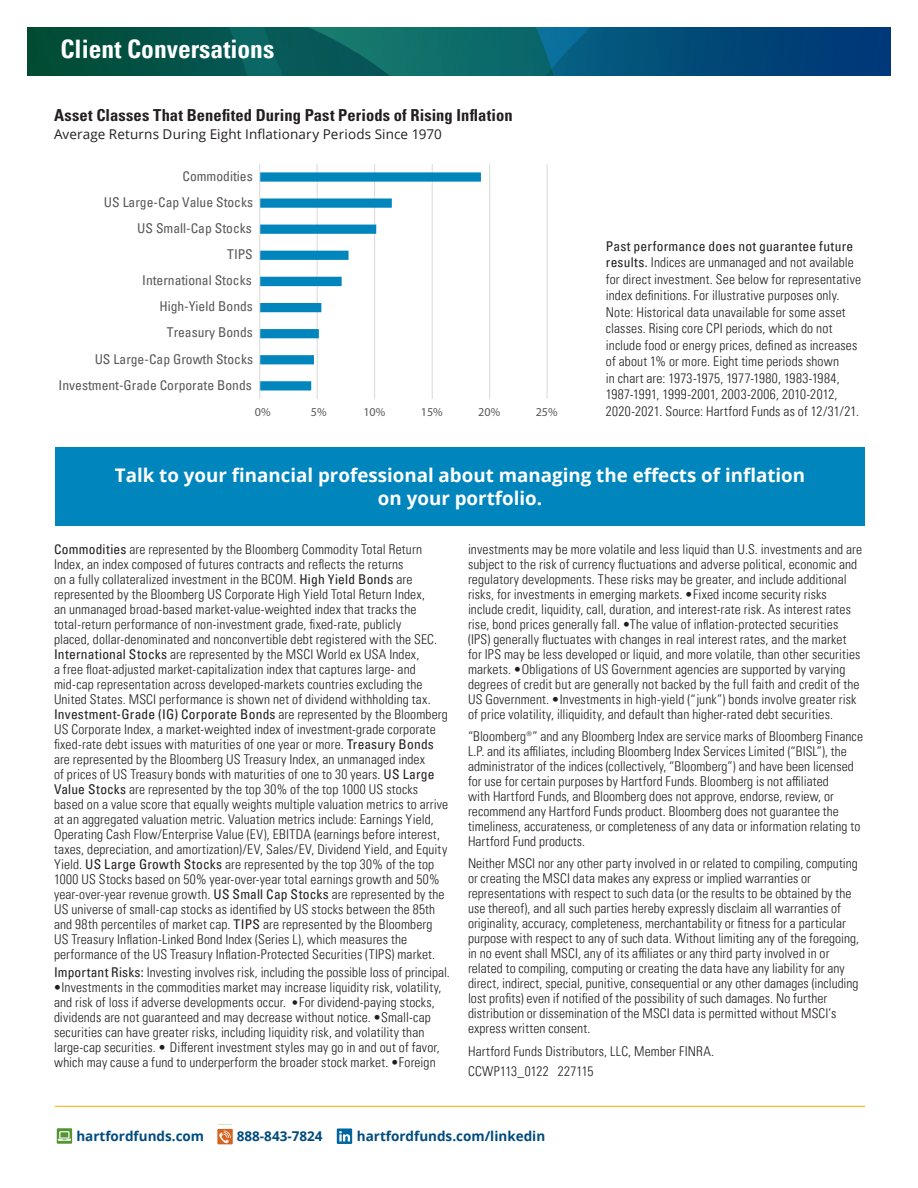
<style>
.page{position:relative;width:918px;height:1188px;background:#fff}
.page>*{position:absolute;margin:0;border:0;box-sizing:border-box;transform-origin:0 0}
.t1{font:700 condensed 25.5px "Univers LT Pro";color:#fff}
.Pull_Quote{font:700 18.75px/22.5px "Open Sans";color:#fff;text-align:center}
.t2{font:700 condensed 16.5px "Univers";letter-spacing:.005em;color:#231f20}
.t3{font:condensed 13.65px "Univers LT Pro";color:#595959}
.Footnote{font:300 condensed 13.5px/15px "Univers LT Pro";letter-spacing:.01em;color:#231f20}
.Body_copy{font:300 condensed 13.5px "Univers LT Pro";letter-spacing:.01em;color:#231f20}
.t4{font:700 13.5px "Open Sans";color:#004b7d}
.Subhead{font:13.5px "Open Sans";letter-spacing:.01em;color:#231f20}
.t5{font:12.15px "Open Sans";color:#595959}
.s1{font-weight:400}
.s2{font-size:12.75px}
</style>
<div class="page">
<svg style="left:27px;top:27px;width:864px;height:48px"></svg>
<hr style="left:547px;top:164px;width:1px;height:235px;background:#dad9d8">
<hr style="left:489px;top:164px;width:1px;height:235px;background:#dad9d8">
<hr style="left:432px;top:164px;width:1px;height:235px;background:#dad9d8">
<hr style="left:374px;top:164px;width:1px;height:235px;background:#dad9d8">
<hr style="left:317px;top:164px;width:1px;height:235px;background:#dad9d8">
<svg style="left:260px;top:172px;width:221px;height:218px"></svg>
<hr style="left:259px;top:164px;width:1px;height:235px;background:#dad9d8">
<div style="left:57px;top:1128px;width:15px;height:16px;background:#549532"></div>
<svg style="left:58px;top:1131px;width:13px;height:10px"></svg>
<div style="left:217px;top:1129px;width:16px;height:15px;background:#d4631f"></div>
<svg style="left:219px;top:1131px;width:12px;height:13px"></svg>
<svg style="left:337px;top:1128px;width:15px;height:16px"></svg>
<svg style="left:339px;top:1131px;width:11px;height:10px"></svg>
<hr style="left:55px;top:1106px;width:810px;height:1px;background:#ffa700">
<div style="left:55px;top:447px;width:810px;height:79px;background:#0086bd"></div>
<p class="t1" style="left:60px;top:33px;width:215px">Client Conversations</p>
<p class="t2" style="left:54px;top:105px;width:460px">Asset Classes That Benefited During Past Periods of Rising Inflation</p>
<p class="Subhead" style="left:54px;top:125px;width:389px">Average Returns During Eight Inflationary Periods Since 1970</p>
<p class="t3" style="left:183px;top:167px;width:72px">Commodities</p>
<p class="t3" style="left:104px;top:193px;width:151px">US Large-Cap Value Stocks</p>
<p class="t3" style="left:137px;top:220px;width:116px">US Small-Cap Stocks</p>
<p class="t3" style="left:227px;top:246px;width:27px">TIPS</p>
<p class="t3" style="left:142px;top:272px;width:111px">International Stocks</p>
<p class="t3" style="left:159px;top:298px;width:95px">High-Yield Bonds</p>
<p class="t3" style="left:167px;top:324px;width:88px">Treasury Bonds</p>
<p class="t3" style="left:95px;top:350px;width:160px">US Large-Cap Growth Stocks</p>
<p class="t3" style="left:59px;top:376px;width:195px">Investment-Grade Corporate Bonds</p>
<p class="t5" style="left:255px;top:404px;width:17px">0%</p>
<p class="t5" style="left:311px;top:404px;width:17px">5%</p>
<p class="t5" style="left:363px;top:404px;width:23px">10%</p>
<p class="t5" style="left:421px;top:404px;width:23px">15%</p>
<p class="t5" style="left:478px;top:404px;width:23px">20%</p>
<p class="t5" style="left:536px;top:404px;width:23px">25%</p>
<p class="Footnote" style="left:606px;top:237px;width:257px;line-height:16.5px"><span class="s1">Past performance does not guarantee future results.</span> Indices are unmanaged and not available for direct investment. See below for representative index definitions. For illustrative purposes only.<br>Note: Historical data unavailable for some asset classes. Rising core CPI periods, which do not include food or energy prices, defined as increases of about 1% or more. Eight time periods shown<br>in chart are: 1973-1975, 1977-1980, 1983-1984, 1987-1991, 1999-2001, 2003-2006, 2010-2012, 2020-2021. Source: Hartford Funds as of 12/31/21.</p>
<p class="Pull_Quote" style="left:115px;top:464px;width:692px">Talk to your financial professional about managing the effects of inflation on your portfolio.</p>
<p class="Footnote" style="left:54px;top:541px;width:396px"><span class="s1">Commodities</span> are represented by the Bloomberg Commodity Total Return Index, an index composed of futures contracts and reflects the returns<br>on a fully collateralized investment in the BCOM. <span class="s1">High Yield Bonds</span> are represented by the Bloomberg US Corporate High Yield Total Return Index,<br>an unmanaged broad-based market-value-weighted index that tracks the total-return performance of non-investment grade, fixed-rate, publicly<br>placed, dollar-denominated and nonconvertible debt registered with the SEC.<br><span class="s1">International Stocks</span> are represented by the MSCI World ex USA Index,<br>a free float-adjusted market-capitalization index that captures large- and mid-cap representation across developed-markets countries excluding the United States. MSCI performance is shown net of dividend withholding tax.<br><span class="s1">Investment-Grade (IG) Corporate Bonds</span> are represented by the Bloomberg US Corporate Index, a market-weighted index of investment-grade corporate fixed-rate debt issues with maturities of one year or more. <span class="s1">Treasury Bonds </span>are represented by the Bloomberg US Treasury Index, an unmanaged index<br>of prices of US Treasury bonds with maturities of one to 30 years. <span class="s1">US Large Value Stocks</span> are represented by the top 30% of the top 1000 US stocks based on a value score that equally weights multiple valuation metrics to arrive at an aggregated valuation metric. Valuation metrics include: Earnings Yield, Operating Cash Flow/Enterprise Value (EV), EBITDA (earnings before interest, taxes, depreciation, and amortization)/EV, Sales/EV, Dividend Yield, and Equity Yield. <span class="s1">US Large Growth Stocks</span> are represented by the top 30% of the top 1000 US Stocks based on 50% year-over-year total earnings growth and 50% year-over-year revenue growth. <span class="s1">US Small Cap Stocks</span> are represented by the US universe of small-cap stocks as identified by US stocks between the 85th and 98th percentiles of market cap. <span class="s1">TIPS</span> are represented by the Bloomberg US Treasury Inflation-Linked Bond Index (Series L), which measures the performance of the US Treasury Inflation-Protected Securities (TIPS) market.</p>
<p class="Footnote" style="left:54px;top:964px;width:397px"><span class="s1">Important Risks:</span> Investing involves risk, including the possible loss of principal.</p>
<p class="Footnote" style="left:54px;top:979px;width:389px">•Investments in the commodities market may increase liquidity risk, volatility, and risk of loss if adverse developments occur. <span class="s2">•</span>For dividend-paying stocks, dividends are not guaranteed and may decrease without notice. •Small-cap securities can have greater risks, including liquidity risk, and volatility than large-cap securities. • Different investment styles may go in and out of favor, which may cause a fund to underperform the broader stock market. •Foreign</p>
<p class="Footnote" style="left:468px;top:541px;width:396px">investments may be more volatile and less liquid than U.S. investments and are subject to the risk of currency fluctuations and adverse political, economic and regulatory developments. These risks may be greater, and include additional risks, for investments in emerging markets. •Fixed income security risks include credit, liquidity, call, duration, and interest-rate risk. As interest rates rise, bond prices generally fall. •The value of inflation-protected securities (IPS) generally fluctuates with changes in real interest rates, and the market for IPS may be less developed or liquid, and more volatile, than other securities markets. •Obligations of US Government agencies are supported by varying degrees of credit but are generally not backed by the full faith and credit of the US Government. •Investments in high-yield (“junk”) bonds involve greater risk of price volatility, illiquidity, and default than higher-rated debt securities.</p>
<p class="Footnote" style="left:468px;top:728px;width:397px">“Bloomberg®” and any Bloomberg Index are service marks of Bloomberg Finance L.P. and its affiliates, including Bloomberg Index Services Limited (“BISL”), the administrator of the indices (collectively, “Bloomberg”) and have been licensed for use for certain purposes by Hartford Funds. Bloomberg is not affiliated<br>with Hartford Funds, and Bloomberg does not approve, endorse, review, or recommend any Hartford Funds product. Bloomberg does not guarantee the timeliness, accurateness, or completeness of any data or information relating to Hartford Fund products.</p>
<p class="Footnote" style="left:468px;top:855px;width:393px">Neither MSCI nor any other party involved in or related to compiling, computing or creating the MSCI data makes any express or implied warranties or representations with respect to such data (or the results to be obtained by the use thereof), and all such parties hereby expressly disclaim all warranties of originality, accuracy, completeness, merchantability or fitness for a particular purpose with respect to any of such data. Without limiting any of the foregoing, in no event shall MSCI, any of its affiliates or any third party involved in or related to compiling, computing or creating the data have any liability for any direct, indirect, special, punitive, consequential or any other damages (including lost profits) even if notified of the possibility of such damages. No further distribution or dissemination of the MSCI data is permitted without MSCI’s express written consent.</p>
<p class="Body_copy" style="left:468px;top:1042px;width:248px">Hartford Funds Distributors, LLC, Member FINRA.</p>
<p class="Body_copy" style="left:468px;top:1062px;width:127px">CCWP113_0122 227115</p>
<p class="t4" style="left:76px;top:1127px;width:129px">hartfordfunds.com</p>
<p class="t4" style="left:237px;top:1127px;width:87px">888-843-7824</p>
<p class="t4" style="left:357px;top:1127px;width:190px">hartfordfunds.com/linkedin</p>
</div>
